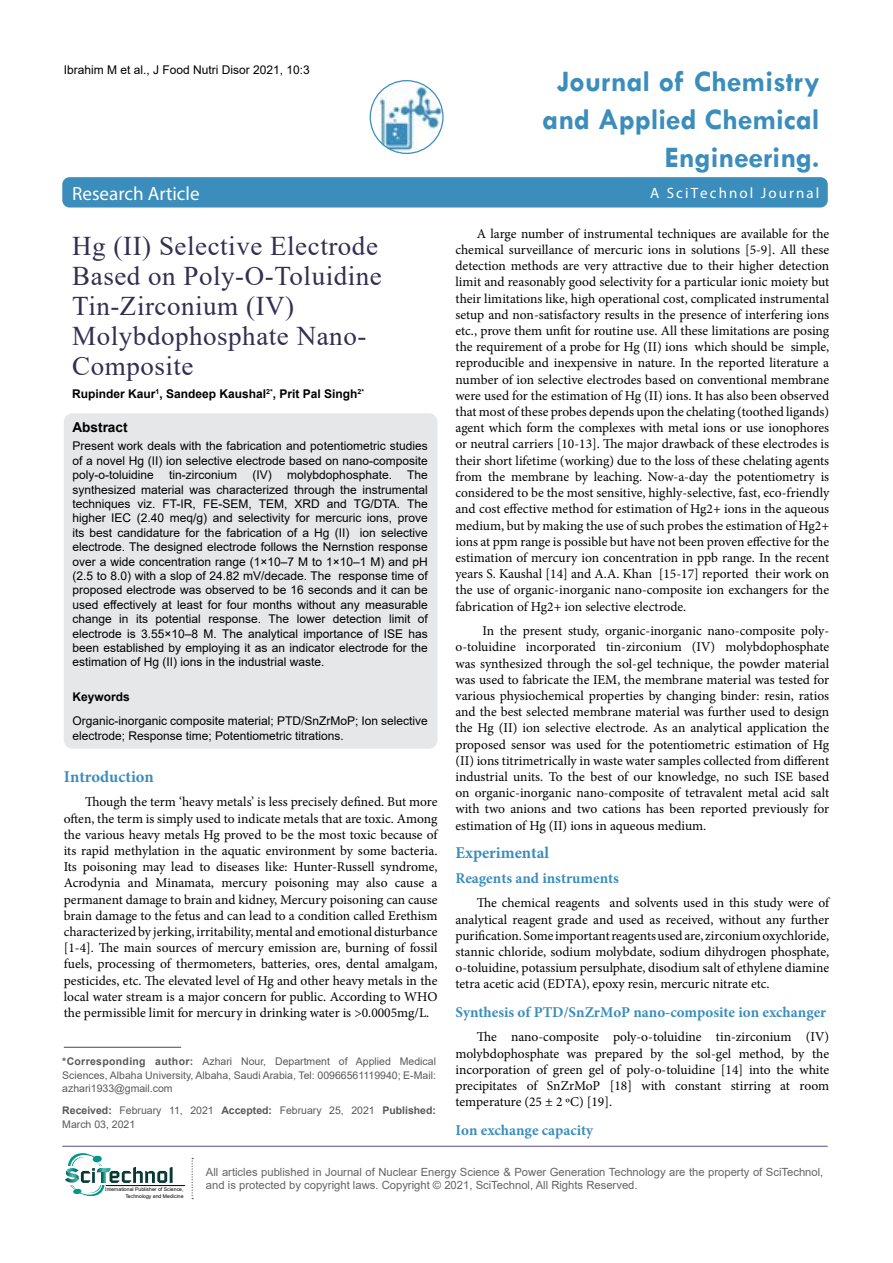
<style>
.page{position:relative;width:893px;height:1263px;background:#fff}
.page>*{position:absolute;margin:0;border:0;box-sizing:border-box;transform-origin:0 0}
.t1{font:700 30px/37.5px "Tw Cen";color:#3b8dbc;text-align:right}
.t2{font:27px/30px "Times New Roman";letter-spacing:.02em;color:#352e51}
.t3{font:19.2px "Myriad Pro";color:#fff}
.t4{font:700 16.5px "Minion Pro";color:#3b8dbc}
.t5{font:700 15px "Minion Pro";color:#3b8dbc}
.t6{font:15px "Myriad Pro";letter-spacing:.14em;color:#fff}
.t7{font:700 13.65px "Arial";color:#000}
.t8{font:13.5px/16.2px "Minion Pro";color:#000;text-align:justify}
.t9{font:12px/14.4px "Arial";color:#000;text-align:justify}
.t10{font:700 12px "Arial";color:#000}
.t11{font:11.25px/13.5px "Arial";color:#636466}
.t12{font:10.5px/13.5px "Arial";color:#58595b;text-align:justify}
.t13{font:5.1px/6.1px "Arial";color:#000;text-align:right}
.s1{font-weight:700}
</style>
<div class="page">
<div style="left:62px;top:177px;width:766px;height:30px;background:#3b8dbc;border-radius:7px"></div>
<hr style="left:62px;top:1146px;width:766px;height:1px;background:#554f8b">
<img style="left:370px;top:81px;width:73px;height:72px;border-radius:36px">
<div style="left:370px;top:80px;width:74px;height:74px;border:1px solid #3b8dbc;border-radius:50%"></div>
<hr style="left:106px;top:1185px;width:79px;height:1px;background:#000">
<svg style="left:192px;top:1158px;width:1px;height:41px"></svg>
<svg style="left:65px;top:1153px;width:108px;height:43px"></svg>
<div style="left:64px;top:413px;width:373px;height:336px;background:#e6e7e8;border-radius:9px"></div>
<hr style="left:64px;top:1047px;width:117px;height:1px;background:#4c4458">
<p class="t9" style="left:64px;top:62px;width:248px">Ibrahim M et al., J Food Nutri Disor 2021, 10:3</p>
<h1 class="t1" style="left:542px;top:62px;width:279px">Journal of Chemistry and Applied Chemical<br>Engineering.</h1>
<h3 class="t3" style="left:72px;top:182px;width:129px">Research Article</h3>
<p class="t6" style="left:650px;top:184px;width:171px">A SciTechnol Journal</p>
<h2 class="t2" style="left:72px;top:230px;width:311px">Hg (II) Selective Electrode<br>Based on Poly-O-Toluidine<br>Tin-Zirconium (IV)<br>Molybdophosphate Nano-<br>Composite</h2>
<p class="t10" style="left:72px;top:385px;width:293px">Rupinder Kaur<sup>1</sup>, Sandeep Kaushal<sup>2*</sup>, Prit Pal Singh<sup>2*</sup></p>
<p class="t7" style="left:72px;top:417px;width:57px">Abstract</p>
<p class="t9" style="left:72px;top:439px;width:357px">Present work deals with the fabrication and potentiometric studies of a novel Hg (II) ion selective electrode based on nano-composite poly-o-toluidine</p>
<p class="t9" style="left:169px;top:468px;width:70px">tin-zirconium</p>
<p class="t9" style="left:253px;top:468px;width:21px">(IV)</p>
<p class="t9" style="left:287px;top:468px;width:106px">molybdophosphate.</p>
<p class="t9" style="left:72px;top:468px;width:357px;text-indent:335px">The synthesized material was characterized through the instrumental techniques viz. FT-IR, FE-SEM, TEM, XRD and TG/DTA. The higher IEC (2.40 meq/g) and selectivity for mercuric ions, prove its best candidature for the fabrication of a Hg (II) ion selective electrode. The designed electrode follows the Nernstion response over a wide concentration range (1×10‒7 M to 1×10‒1 M) and pH (2.5 to 8.0) with a slop of 24.82 mV/decade. The response time of proposed electrode was observed to be 16 seconds and it can be used effectively at least for four months without any measurable change in its potential response. The lower detection limit of electrode is 3.55×10‒8 M. The analytical importance of ISE has been established by employing it as an indicator electrode for the estimation of Hg (II) ions in the industrial waste.</p>
<p class="t10" style="left:72px;top:688px;width:59px">Keywords</p>
<p class="t9" style="left:72px;top:713px;width:357px;line-height:15.3px">Organic-inorganic composite material; PTD/SnZrMoP; Ion selective electrode; Response time; Potentiometric titrations.</p>
<p class="t4" style="left:64px;top:765px;width:92px">Introduction</p>
<p class="t8" style="left:64px;top:794px;width:375px;text-indent:21px">Though the term ‘heavy metals’ is less precisely defined. But more often, the term is simply used to indicate metals that are toxic. Among the various heavy metals Hg proved to be the most toxic because of its rapid methylation in the aquatic environment by some bacteria.<br>Its poisoning may lead to diseases like: Hunter-Russell syndrome, Acrodynia and Minamata, mercury poisoning may also cause a permanent damage to brain and kidney, Mercury poisoning can cause brain damage to the fetus and can lead to a condition called Erethism characterized by jerking, irritability, mental and emotional disturbance [1-4]. The main sources of mercury emission are, burning of fossil fuels, processing of thermometers, batteries, ores, dental amalgam, pesticides, etc. The elevated level of Hg and other heavy metals in the local water stream is a major concern for public. According to WHO the permissible limit for mercury in drinking water is &gt;0.0005mg/L.</p>
<p class="t12" style="left:62px;top:1055px;width:375px"><span class="s1">*Corresponding author:</span> Azhari Nour, Department of Applied Medical Sciences, Albaha University, Albaha, Saudi Arabia, Tel: 00966561119940; E-Mail: azhari1933@gmail.com</p>
<p class="t12" style="left:62px;top:1104px;width:375px"><span class="s1">Received:</span> February 11, 2021 <span class="s1">Accepted:</span> February 25, 2021 <span class="s1">Published:<br></span>March 03, 2021</p>
<p class="t8" style="left:455px;top:225px;width:375px;text-indent:21px">A large number of instrumental techniques are available for the chemical surveillance of mercuric ions in solutions [5-9]. All these detection methods are very attractive due to their higher detection limit and reasonably good selectivity for a particular ionic moiety but their limitations like, high operational cost, complicated instrumental setup and non-satisfactory results in the presence of interfering ions etc., prove them unfit for routine use. All these limitations are posing the requirement of a probe for Hg (II) ions which should be simple, reproducible and inexpensive in nature. In the reported literature a number of ion selective electrodes based on conventional membrane were used for the estimation of Hg (II) ions. It has also been observed that most of these probes depends upon the chelating (toothed ligands) agent which form the complexes with metal ions or use ionophores or neutral carriers [10-13]. The major drawback of these electrodes is their short lifetime (working) due to the loss of these chelating agents from the membrane by leaching. Now-a-day the potentiometry is considered to be the most sensitive, highly-selective, fast, eco-friendly and cost effective method for estimation of Hg2+ ions in the aqueous medium, but by making the use of such probes the estimation of Hg2+ ions at ppm range is possible but have not been proven effective for the estimation of mercury ion concentration in ppb range. In the recent years S. Kaushal [14] and A.A. Khan [15-17] reported their work on the use of organic-inorganic nano-composite ion exchangers for the fabrication of Hg2+ ion selective electrode.</p>
<p class="t8" style="left:455px;top:623px;width:375px;text-indent:27px">In the present study, organic-inorganic nano-composite poly&shy;o-toluidine incorporated tin-zirconium (IV) molybdophosphate was synthesized through the sol-gel technique, the powder material was used to fabricate the IEM, the membrane material was tested for various physiochemical properties by changing binder: resin, ratios and the best selected membrane material was further used to design the Hg (II) ion selective electrode. As an analytical application the proposed sensor was used for the potentiometric estimation of Hg (II) ions titrimetrically in waste water samples collected from different industrial units. To the best of our knowledge, no such ISE based on organic-inorganic nano-composite of tetravalent metal acid salt with two anions and two cations has been reported previously for estimation of Hg (II) ions in aqueous medium.</p>
<p class="t4" style="left:455px;top:841px;width:95px">Experimental</p>
<p class="t5" style="left:455px;top:867px;width:165px">Reagents and instruments</p>
<p class="t8" style="left:455px;top:895px;width:375px;text-indent:21px">The chemical reagents and solvents used in this study were of analytical reagent grade and used as received, without any further purification. Some important reagents used are, zirconium oxychloride, stannic chloride, sodium molybdate, sodium dihydrogen phosphate, o-toluidine, potassium persulphate, disodium salt of ethylene diamine tetra acetic acid (EDTA), epoxy resin, mercuric nitrate etc.</p>
<p class="t5" style="left:455px;top:1001px;width:372px">Synthesis of PTD/SnZrMoP nano-composite ion exchanger</p>
<p class="t8" style="left:455px;top:1029px;width:375px;text-indent:21px">The nano-composite poly-o-toluidine tin-zirconium (IV) molybdophosphate was prepared by the sol-gel method, by the incorporation of green gel of poly-o-toluidine [14] into the white precipitates of SnZrMoP [18] with constant stirring at room temperature (25 ± 2 ºC) [19].</p>
<p class="t5" style="left:455px;top:1119px;width:139px">Ion exchange capacity</p>
<p class="t13" style="left:105px;top:1186px;width:80px">International Publisher of Science,<br>Technology and Medicine</p>
<p class="t11" style="left:206px;top:1165px;width:619px">All articles published in Journal of Nuclear Energy Science &amp; Power Generation Technology are the property of SciTechnol, and is protected by copyright laws. Copyright © 2021, SciTechnol, All Rights Reserved.</p>
</div>
